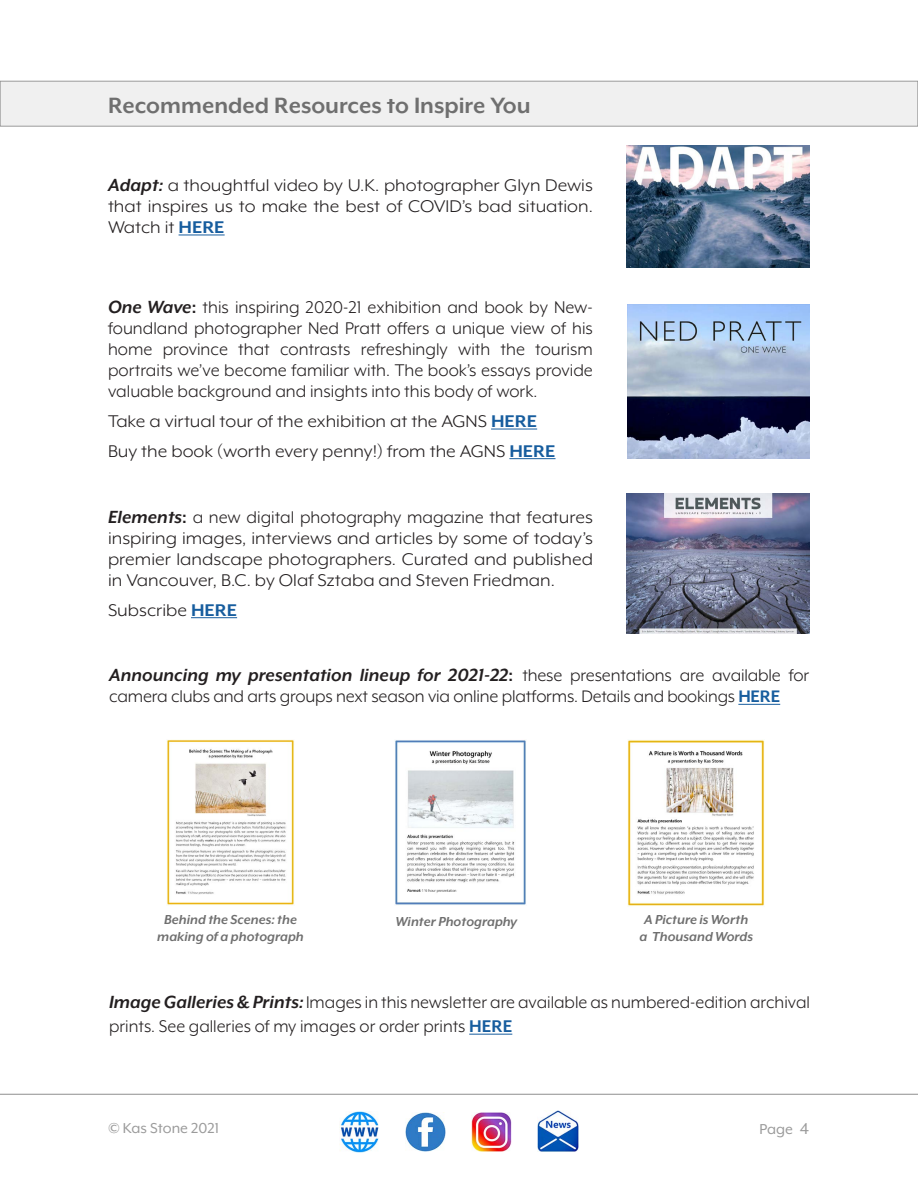
<style>
.page{position:relative;width:918px;height:1188px;background:#fff}
.page>*{position:absolute;margin:0;border:0;box-sizing:border-box;transform-origin:0 0}
.t1{font:700 25.5px "Mr Eaves XL Mod OT";color:#6f6f6f}
.t2{font:italic 700 20.25px "Mr Eaves XL Mod OT";color:#231f20}
.t3{font:19.5px/21px "Mr Eaves XL Mod OT";color:#231f20;text-align:justify}
.t4{font:19.5px/21px "Mr Eaves XL Mod OT";color:#231f20;text-align:justify;scale:1.07 1}
.t5{font:16.5px "Mr Eaves XL Mod OT";color:#9b9b9b}
.t6{font:italic 700 15px "Mr Eaves XL Mod OT";color:#6f6f6f}
.s1{font-weight:700;font-style:italic;font-size:20.25px}
.s2{font-weight:700;font-style:italic}
.s3{font-weight:700;color:#175d9e}
.s4{font-weight:700}
.s5{font-style:normal;font-size:19.5px}
.s6{font-weight:400;font-style:normal;font-size:19.5px}
.s7{font-size:19.2px}
.s8{font-weight:700;font-size:19.2px;color:#175d9e}
.s9{font-size:18px}
</style>
<div class="page">
<hr style="left:0;top:1094px;width:918px;height:1px;background:#9b9b9b">
<div style="left:0;top:81px;width:918px;height:45px;background:#f0f0f0"></div>
<div style="left:0;top:81px;width:918px;height:45px;border:1px solid #9b9b9b"></div>
<hr style="left:179px;top:235px;width:46px;height:1px;background:#175d9e">
<img style="left:406px;top:1112px;width:40px;height:40px">
<img style="left:472px;top:1113px;width:39px;height:38px">
<img style="left:538px;top:1110px;width:41px;height:41px">
<img style="left:339px;top:1112px;width:40px;height:40px">
<hr style="left:469px;top:1034px;width:43px;height:1px;background:#175d9e">
<img style="left:626px;top:146px;width:184px;height:122px">
<hr style="left:491px;top:429px;width:46px;height:1px;background:#175d9e">
<hr style="left:509px;top:458px;width:47px;height:1px;background:#175d9e">
<img style="left:627px;top:304px;width:183px;height:154px">
<hr style="left:191px;top:617px;width:46px;height:1px;background:#175d9e">
<img style="left:626px;top:493px;width:183px;height:140px">
<hr style="left:738px;top:704px;width:42px;height:1px;background:#175d9e">
<img style="left:167px;top:740px;width:127px;height:165px">
<img style="left:395px;top:740px;width:131px;height:165px">
<img style="left:628px;top:740px;width:137px;height:166px">
<p class="t1" style="left:108px;top:92px;width:424px">Recommended Resources to Inspire You</p>
<p class="t4" style="left:108px;top:175px;width:455px"><span class="s1">Adapt</span><span class="s2">:</span> a thoughtful video by U.K. photographer Glyn Dewis that inspires us to make the best of COVID’s bad situation.<br>Watch it <span class="s3">HERE</span></p>
<p class="t3" style="left:108px;top:297px;width:486px"><span class="s1">One Wave</span><span class="s4">:</span> this inspiring 2020-21 exhibition and book by New&shy;foundland photographer Ned Pratt offers a unique view of his home province that contrasts refreshingly with the tourism portraits we’ve become familiar with. The book’s essays provide valuable background and insights into this body of work.</p>
<p class="t4" style="left:108px;top:411px;width:403px">Take a virtual tour of the exhibition at the AGNS <span class="s3">HERE</span></p>
<p class="t4" style="left:108px;top:440px;width:420px">Buy the book (worth every penny!) from the AGNS <span class="s3">HERE</span></p>
<p class="t3" style="left:108px;top:507px;width:486px"><span class="s1">Elements</span><span class="s4">:</span> a new digital photography magazine that features inspiring images, interviews and articles by some of today’s premier landscape photographers. Curated and published in Vancouver, B.C. by Olaf Sztaba and Steven Friedman.</p>
<p class="t4" style="left:108px;top:599px;width:122px">Subscribe <span class="s3">HERE</span></p>
<p class="t2" style="left:109px;top:664px;width:702px">Announcing my presentation lineup for 2021-22<span class="s5">:</span> <span class="s6">these presentations are available for</span></p>
<p class="t3" style="left:109px;top:686px;width:673px">camera clubs and arts groups next season via online platforms. <span class="s7">Details and bookings</span> <span class="s8">HERE</span></p>
<p class="t6" style="left:164px;top:912px;width:135px">Behind the Scenes: the</p>
<p class="t6" style="left:157px;top:929px;width:148px">making of a photograph</p>
<p class="t6" style="left:395px;top:914px;width:124px">Winter Photography</p>
<p class="t6" style="left:644px;top:912px;width:106px">A Picture is Worth</p>
<p class="t6" style="left:640px;top:929px;width:115px">a Thousand Words</p>
<p class="t3" style="left:109px;top:990px;width:702px;line-height:24px"><span class="s1">Image Galleries &amp; Prints</span><span class="s2">:</span> Images in this newsletter are available as numbered-edition archival prints. See galleries of my images or order prints <span class="s3">HERE</span></p>
<p class="t5" style="left:109px;top:1120px;width:112px">© Kas Stone 2021</p>
<p class="t5" style="left:760px;top:1121px;width:51px">Page <span class="s9">4</span></p>
</div>
